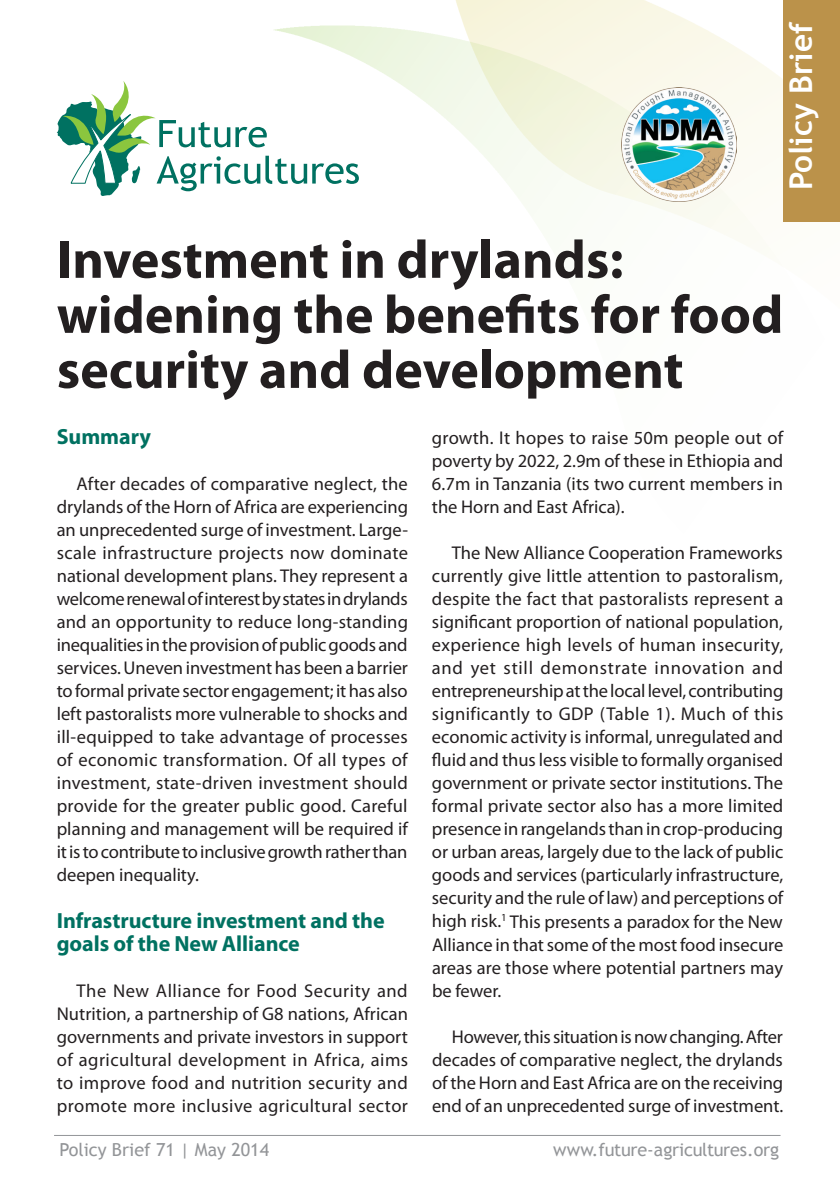
<style>
.page{position:relative;width:840px;height:1191px;background:#fff}
.page>*{position:absolute;margin:0;border:0;box-sizing:border-box;transform-origin:0 0}
.t1{font:700 54px/55px "Myriad Pro";color:#231f20}
.t2{font:700 31.6px "Trebuchet MS";color:#fff}
.t3{font:700 22px/23px "Myriad Pro";letter-spacing:-.005em;color:#007161}
.t4{font:18.4px/23px "Myriad Pro";letter-spacing:-.005em;color:#231f20;text-align:justify}
.t5{font:18px "Trebuchet MS";color:#939598}
</style>
<div class="page">
<img style="left:456px;top:0;width:235px;height:22px">
<img style="left:274px;top:22px;width:565px;height:224px">
<div style="left:782px;top:0;width:57px;height:221px;background:#bb924a"></div>
<svg style="left:57px;top:81px;width:301px;height:115px"></svg>
<hr style="left:54px;top:1135px;width:726px;height:1px;background:#939598">
<img style="left:621px;top:87px;width:114px;height:115px">
<h2 class="t2" style="left:780px;top:190px;width:169px;rotate:-90deg">Policy Brief</h2>
<h1 class="t1" style="left:57px;top:230px;width:727px">Investment in drylands: widening the benefits for food security and development</h1>
<p class="t3" style="left:57px;top:425px;width:96px">Summary</p>
<p class="t4" style="left:57px;top:472px;width:353px;text-indent:20px">After decades of comparative neglect, the drylands of the Horn of Africa are experiencing an unprecedented surge of investment. Large&shy;scale infrastructure projects now dominate national development plans. They represent a welcome renewal of interest by states in drylands and an opportunity to reduce long-standing inequalities in the provision of public goods and services. Uneven investment has been a barrier to formal private sector engagement; it has also left pastoralists more vulnerable to shocks and ill-equipped to take advantage of processes of economic transformation. Of all types of investment, state-driven investment should provide for the greater public good. Careful planning and management will be required if it is to contribute to inclusive growth rather than deepen inequality.</p>
<p class="t3" style="left:57px;top:908px;width:329px">Infrastructure investment and the goals of the New Alliance</p>
<p class="t4" style="left:57px;top:978px;width:353px;text-indent:20px">The New Alliance for Food Security and Nutrition, a partnership of G8 nations, African governments and private investors in support of agricultural development in Africa, aims to improve food and nutrition security and promote more inclusive agricultural sector</p>
<p class="t4" style="left:432px;top:426px;width:352px">growth. It hopes to raise 50m people out of poverty by 2022, 2.9m of these in Ethiopia and 6.7m in Tanzania (its two current members in the Horn and East Africa).</p>
<p class="t4" style="left:432px;top:541px;width:353px;text-indent:20px">The New Alliance Cooperation Frameworks currently give little attention to pastoralism, despite the fact that pastoralists represent a significant proportion of national population, experience high levels of human insecurity, and yet still demonstrate innovation and entrepreneurship at the local level, contributing significantly to GDP (Table 1). Much of this economic activity is informal, unregulated and fluid and thus less visible to formally organised government or private sector institutions. The formal private sector also has a more limited presence in rangelands than in crop-producing or urban areas, largely due to the lack of public goods and services (particularly infrastructure, security and the rule of law) and perceptions of high risk.<sup>1</sup> This presents a paradox for the New Alliance in that some of the most food insecure areas are those where potential partners may be fewer.</p>
<p class="t4" style="left:432px;top:1024px;width:352px;text-indent:20px">However, this situation is now changing. After decades of comparative neglect, the drylands of the Horn and East Africa are on the receiving end of an unprecedented surge of investment.</p>
<p class="t5" style="left:60px;top:1139px;width:211px">Policy Brief 71 | May 2014</p>
<p class="t5" style="left:553px;top:1139px;width:227px">www.future-agricultures.org</p>
</div>
